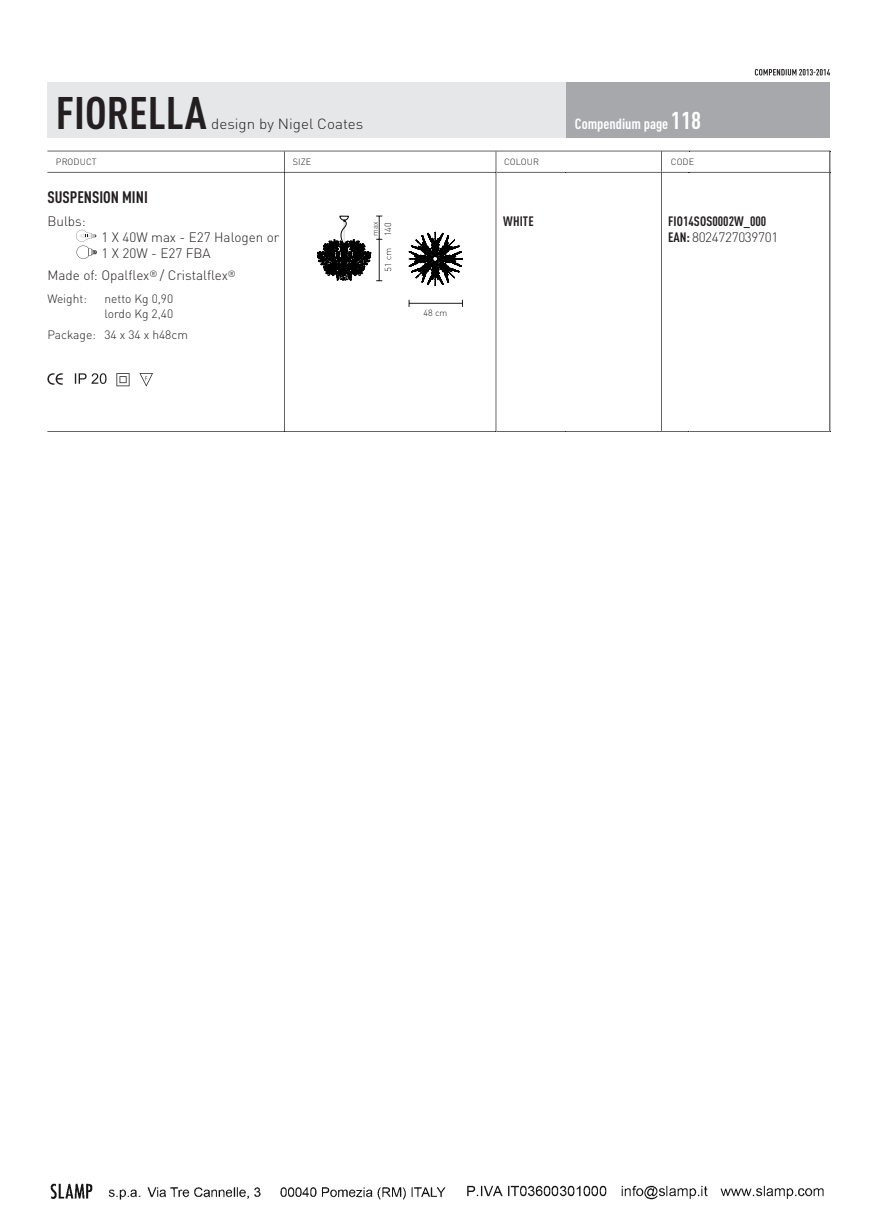
<style>
.page{position:relative;width:878px;height:1227px;background:#fff}
.page>*{position:absolute;margin:0;border:0;box-sizing:border-box;transform-origin:0 0}
.t1{font:700 condensed 45px "DIN Pro";color:#231f20;scale:1.04 1}
.t2{font:700 condensed 16.5px "DIN Pro";color:#231f20}
.t3{font:300 14.55px "DIN Pro";color:#231f20;scale:1.04 1}
.t4{font:700 condensed 14.55px "DIN Pro";color:#fff;scale:1.04 1}
.t5{font:300 13.5px/16.2px "DIN Pro";color:#231f20}
.t6{font:700 condensed 13.5px/16.2px "DIN Pro";letter-spacing:.005em;color:#231f20}
.t7{font:300 12px/14.4px "DIN Pro";color:#231f20}
.t8{font:300 9px "DIN Pro";letter-spacing:.01em;color:#231f20}
.t9{font:300 7.5px "DIN Pro";color:#231f20}
.s1{font-size:24px}
.s2{font-weight:300;font-stretch:normal}
</style>
<div class="page">
<svg style="left:754px;top:69px;width:76px;height:7px"></svg>
<img style="left:50px;top:1183px;width:774px;height:17px">
<div style="left:47px;top:83px;width:742px;height:55px;background:#e6e7e8"></div>
<div style="left:566px;top:83px;width:263px;height:55px;background:#a6a8ab"></div>
<hr style="left:661px;top:172px;width:1px;height:259px;background:#333133">
<hr style="left:829px;top:151px;width:1px;height:280px;background:#333133">
<hr style="left:689px;top:431px;width:140px;height:1px;background:#333133">
<hr style="left:566px;top:431px;width:122px;height:1px;background:#333133">
<hr style="left:496px;top:431px;width:69px;height:1px;background:#333133">
<hr style="left:285px;top:431px;width:210px;height:1px;background:#333133">
<hr style="left:47px;top:431px;width:237px;height:1px;background:#333133">
<hr style="left:495px;top:173px;width:1px;height:258px;background:#333133">
<svg style="left:47px;top:151px;width:783px;height:22px"></svg>
<hr style="left:284px;top:173px;width:1px;height:258px;background:#333133">
<hr style="left:409px;top:303px;width:53px;height:1px;background:#231f20">
<svg style="left:409px;top:232px;width:54px;height:54px"></svg>
<svg style="left:317px;top:216px;width:74px;height:65px"></svg>
<svg style="left:47px;top:373px;width:16px;height:12px"></svg>
<svg style="left:75px;top:373px;width:31px;height:11px"></svg>
<svg style="left:116px;top:373px;width:13px;height:13px"></svg>
<svg style="left:139px;top:373px;width:14px;height:14px"></svg>
<svg style="left:76px;top:230px;width:21px;height:29px"></svg>
<h1 class="t1" style="left:56px;top:79px;width:147px">FIORELLA</h1>
<p class="t3" style="left:211px;top:113px;width:148px">design by Nigel Coates</p>
<p class="t4" style="left:575px;top:113px;width:123px">Compendium page <span class="s1">118</span></p>
<p class="t8" style="left:56px;top:155px;width:42px">PRODUCT</p>
<p class="t8" style="left:293px;top:155px;width:20px">SIZE</p>
<p class="t8" style="left:504px;top:155px;width:36px">COLOUR</p>
<p class="t8" style="left:670px;top:155px;width:25px">CODE</p>
<p class="t2" style="left:47px;top:185px;width:102px">SUSPENSION MINI</p>
<p class="t5" style="left:47px;top:211px;width:40px">Bulbs:</p>
<p class="t5" style="left:101px;top:228px;width:179px">1 X 40W max - E27 Halogen or<br>1 X 20W - E27 FBA</p>
<p class="t5" style="left:47px;top:266px;width:190px">Made of: Opalflex<sup>®</sup> / Cristalflex<sup>®</sup></p>
<p class="t7" style="left:47px;top:291px;width:41px">Weight:</p>
<p class="t7" style="left:104px;top:291px;width:70px">netto Kg 0,90 lordo Kg 2,40</p>
<p class="t7" style="left:47px;top:326px;width:142px">Package: 34 x 34 x h48cm</p>
<p class="t6" style="left:668px;top:212px;width:112px">FIO14SOS0002W_000<br>EAN: <span class="s2">8024727039701</span></p>
<p class="t6" style="left:503px;top:212px;width:32px">WHITE</p>
<p class="t9" style="left:369px;top:236px;width:15px;rotate:-90deg">max</p>
<p class="t8" style="left:381px;top:236px;width:15px;rotate:-90deg">140</p>
<p class="t8" style="left:423px;top:306px;width:25px">48 cm</p>
</div>
